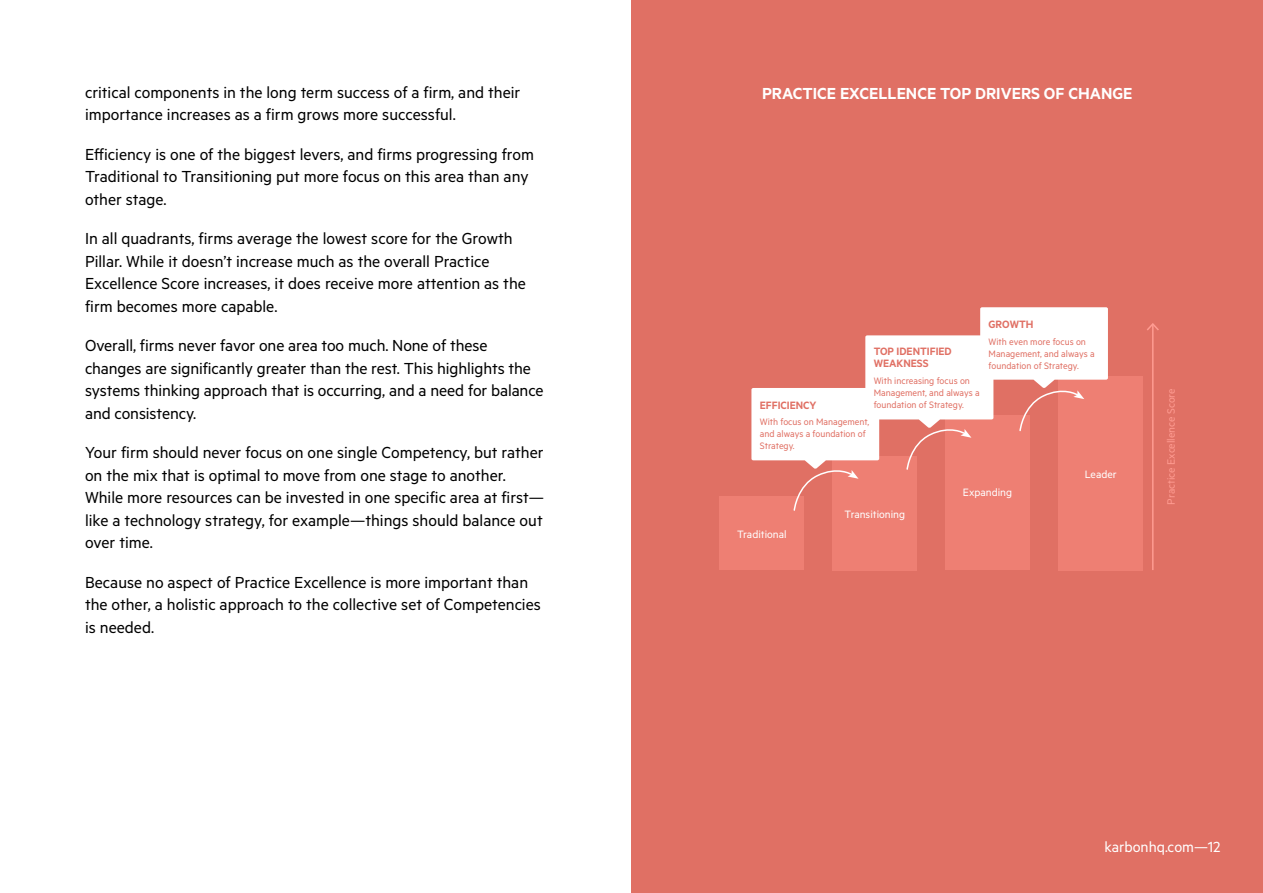
<style>
.page{position:relative;width:1263px;height:893px;background:#fff}
.page>*{position:absolute;margin:0;border:0;box-sizing:border-box;transform-origin:0 0}
.t1{font:18px/22.5px "Metric";color:#000}
.t2{font:600 18px "Metric";color:#fff}
.t3{font:16.5px "Metric";color:#fff}
.t4{font:12px "Metric";color:#feffff}
.t5{font:600 12px/12px "Metric";color:#e07064}
.t6{font:12px "Metric";color:#ff9c92}
.t7{font:10.5px/12px "Metric";color:#e07064}
</style>
<div class="page">
<div style="left:631px;top:0;width:632px;height:893px;background:#e07064"></div>
<div style="left:720px;top:496px;width:84px;height:74px;background:#ee7f73"></div>
<div style="left:833px;top:456px;width:84px;height:114px;background:#ee7f73"></div>
<div style="left:945px;top:416px;width:85px;height:154px;background:#ee7f73"></div>
<div style="left:1058px;top:376px;width:85px;height:194px;background:#ee7f73"></div>
<hr style="left:1152px;top:324px;width:1px;height:246px;background:#ff9c92">
<svg style="left:1147px;top:323px;width:12px;height:9px"></svg>
<svg style="left:751px;top:307px;width:357px;height:205px"></svg>
<p class="t1" style="left:85px;top:80px;width:437px">critical components in the long term success of a firm, and their importance increases as a firm grows more successful.</p>
<p class="t1" style="left:85px;top:142px;width:450px">Efficiency is one of the biggest levers, and firms progressing from<br>Traditional to Transitioning put more focus on this area than any other stage.</p>
<p class="t1" style="left:85px;top:227px;width:442px">In all quadrants, firms average the lowest score for the Growth Pillar. While it doesn’t increase much as the overall Practice Excellence Score increases, it does receive more attention as the firm becomes more capable.</p>
<p class="t1" style="left:85px;top:334px;width:460px">Overall, firms never favor one area too much. None of these changes are significantly greater than the rest. This highlights the systems thinking approach that is occurring, and a need for balance and consistency.</p>
<p class="t1" style="left:85px;top:441px;width:460px">Your firm should never focus on one single Competency, but rather on the mix that is optimal to move from one stage to another.<br>While more resources can be invested in one specific area at first— like a technology strategy, for example—things should balance out over time.</p>
<p class="t1" style="left:85px;top:570px;width:457px">Because no aspect of Practice Excellence is more important than the other, a holistic approach to the collective set of Competencies is needed.</p>
<p class="t2" style="left:762px;top:83px;width:372px">PRACTICE EXCELLENCE TOP DRIVERS OF CHANGE</p>
<p class="t5" style="left:874px;top:345px;width:80px">TOP IDENTIFIED<br>WEAKNESS</p>
<p class="t7" style="left:874px;top:374px;width:107px">With increasing focus on<br>Management, and always a foundation of Strategy.</p>
<p class="t5" style="left:760px;top:399px;width:58px">EFFICIENCY</p>
<p class="t7" style="left:760px;top:416px;width:111px">With focus on Management, and always a foundation of<br>Strategy.</p>
<p class="t5" style="left:988px;top:318px;width:46px">GROWTH</p>
<p class="t7" style="left:988px;top:335px;width:107px">With even more focus on<br>Management, and always a foundation of Strategy.</p>
<p class="t4" style="left:1085px;top:467px;width:34px">Leader</p>
<p class="t4" style="left:737px;top:527px;width:51px">Traditional</p>
<p class="t4" style="left:844px;top:507px;width:62px">Transitioning</p>
<p class="t4" style="left:963px;top:485px;width:51px">Expanding</p>
<p class="t6" style="left:1164px;top:504px;width:118px;rotate:-90deg">Practice Excellence Score</p>
<p class="t3" style="left:1104px;top:837px;width:118px">karbonhq.com—12</p>
</div>
